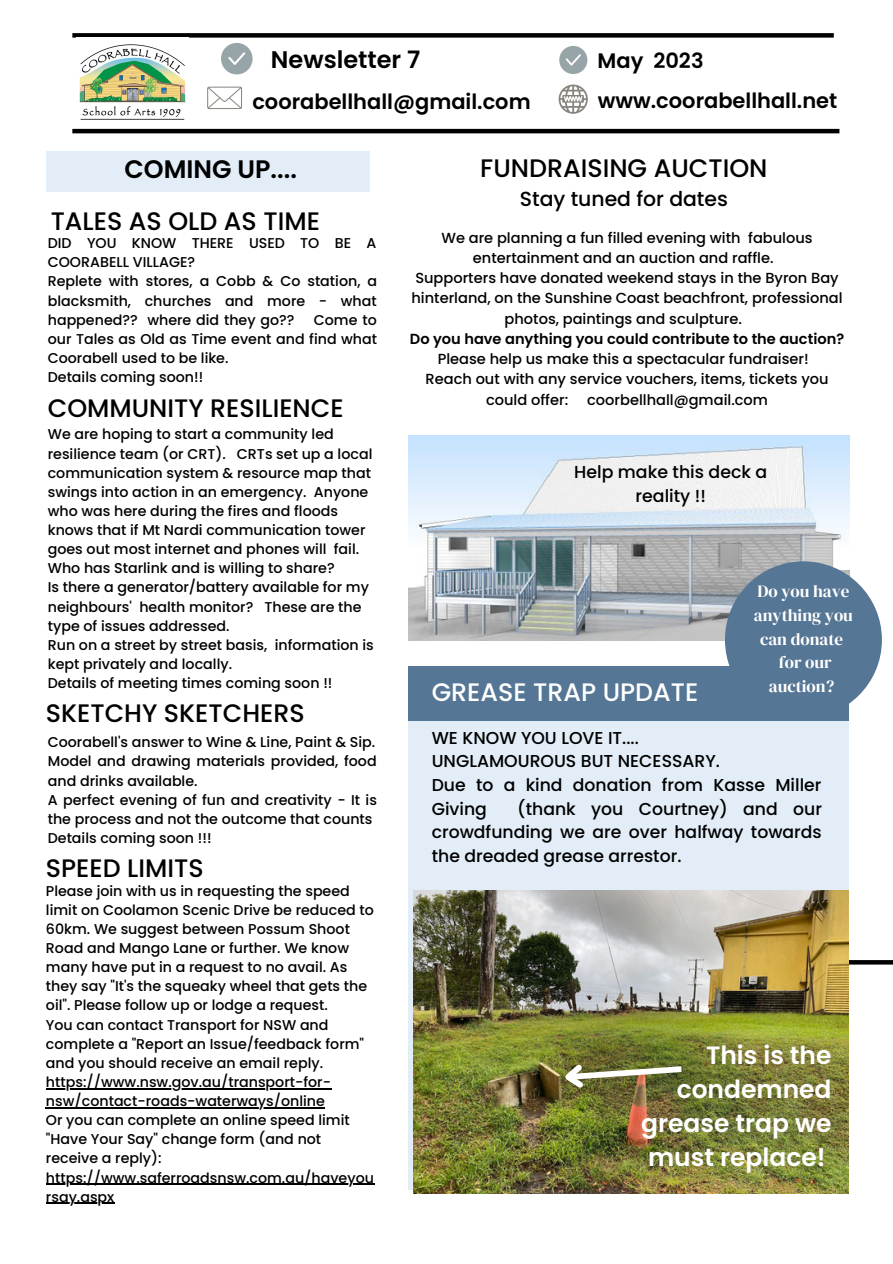
<style>
.page{position:relative;width:893px;height:1264px;background:#fff}
.page>*{position:absolute;margin:0;border:0;box-sizing:border-box;transform-origin:0 0}
.t1{font:500 25.35px "Poppins";color:#000}
.t2{font:500 25.35px "Poppins";color:#fff}
.t3{font:600 25.35px "Poppins";color:#000}
.t4{font:600 25.05px/33.9px "Poppins";color:#fff;text-align:right}
.t5{font:600 24px "Poppins";color:#000}
.t6{font:600 21px "Poppins";color:#000}
.t7{font:500 20.4px "Poppins";color:#000}
.t8{font:500 17.4px/23.5px "Poppins";color:#000;text-align:center}
.t9{font:500 17.25px/23.5px "Poppins";color:#000}
.t10{font:16.95px/23.7px "DM Serif Display";color:#fff;text-align:center}
.t11{font:500 14.55px/20.2px "Poppins";color:#000;text-align:center}
.t12{font:600 14.55px/20.2px "Poppins";color:#000;text-align:center}
.t13{font:500 14.25px/19px "Poppins";color:#000}
.s1{font-weight:500}
</style>
<div class="page">
<svg style="left:848px;top:960px;width:44px;height:4px"></svg>
<div style="left:46px;top:151px;width:324px;height:41px;background:#e2edf8"></div>
<img style="left:408px;top:435px;width:441px;height:205px">
<div style="left:408px;top:677px;width:440px;height:512px;background:#e2edf8"></div>
<div style="left:72px;top:33px;width:761px;height:5px;background:#000"></div>
<img style="left:76px;top:44px;width:113px;height:85px">
<hr style="left:72px;top:129px;width:767px;height:4px;background:#000">
<svg style="left:221px;top:43px;width:31px;height:31px"></svg>
<svg style="left:559px;top:46px;width:28px;height:28px"></svg>
<svg style="left:207px;top:87px;width:35px;height:22px"></svg>
<svg style="left:558px;top:84px;width:29px;height:30px"></svg>
<div style="left:408px;top:666px;width:440px;height:54px;background:#567695"></div>
<img style="left:413px;top:890px;width:435px;height:303px">
<img style="left:557px;top:1059px;width:130px;height:35px">
<div style="left:725px;top:561px;width:156px;height:157px;background:#567695;border-radius:50%"></div>
<hr style="left:46px;top:1088px;width:285px;height:1px;background:#000">
<hr style="left:46px;top:1107px;width:279px;height:1px;background:#000">
<hr style="left:46px;top:1183px;width:328px;height:1px;background:#000">
<hr style="left:46px;top:1202px;width:68px;height:1px;background:#000">
<p class="t5" style="left:271px;top:42px;width:151px">Newsletter 7</p>
<p class="t6" style="left:597px;top:46px;width:107px">May 2023</p>
<p class="t6" style="left:252px;top:87px;width:280px">coorabellhall@gmail.com</p>
<p class="t6" style="left:597px;top:86px;width:241px">www.coorabellhall.net</p>
<p class="t3" style="left:124px;top:152px;width:174px">COMING UP....</p>
<p class="t1" style="left:51px;top:203px;width:271px">TALES AS OLD AS TIME</p>
<p class="t13" style="left:48px;top:234px;width:330px">DID YOU KNOW THERE USED TO BE A<br>COORABELL VILLAGE?</p>
<p class="t13" style="left:48px;top:272px;width:331px;text-align:justify">Replete with stores, a Cobb &amp; Co station, a blacksmith, churches and more - what happened?? where did they go??</p>
<p class="t13" style="left:48px;top:310px;width:331px;text-align:justify;text-indent:266px">Come to our Tales as Old as Time event and find what Coorabell used to be like.</p>
<p class="t13" style="left:48px;top:367px;width:157px">Details coming soon!!</p>
<p class="t1" style="left:48px;top:390px;width:297px">COMMUNITY RESILIENCE</p>
<p class="t13" style="left:48px;top:425px;width:326px">We are hoping to start a community led resilience team (or CRT). CRTs set up a local communication system &amp; resource map that swings into action in an emergency. Anyone who was here during the fires and floods knows that if Mt Nardi communication tower goes out most internet and phones will fail.</p>
<p class="t13" style="left:48px;top:559px;width:288px">Who has Starlink and is willing to share?</p>
<p class="t13" style="left:48px;top:578px;width:322px">Is there a generator/battery available for my neighbours' health monitor? These are the type of issues addressed.</p>
<p class="t13" style="left:48px;top:635px;width:327px">Run on a street by street basis, information is kept privately and locally.</p>
<p class="t13" style="left:48px;top:673px;width:286px">Details of meeting times coming soon !!</p>
<p class="t1" style="left:46px;top:695px;width:260px">SKETCHY SKETCHERS</p>
<p class="t13" style="left:48px;top:732px;width:329px">Coorabell's answer to Wine &amp; Line, Paint &amp; Sip.</p>
<p class="t13" style="left:48px;top:752px;width:330px">Model and drawing materials provided, food and drinks available.</p>
<p class="t13" style="left:48px;top:790px;width:331px">A perfect evening of fun and creativity - It is the process and not the outcome that counts</p>
<p class="t13" style="left:48px;top:828px;width:165px">Details coming soon !!!</p>
<p class="t13" style="left:46px;top:881px;width:329px">Please join with us in requesting the speed limit on Coolamon Scenic Drive be reduced to 60km. We suggest between Possum Shoot Road and Mango Lane or further. We know many have put in a request to no avail. As they say "It's the squeaky wheel that gets the oil". Please follow up or lodge a request.</p>
<p class="t13" style="left:46px;top:1015px;width:320px">You can contact Transport for NSW and complete a "Report an Issue/feedback form" and you should receive an email reply.</p>
<p class="t13" style="left:46px;top:1072px;width:286px">https://www.nsw.gov.au/transport-for&shy;nsw/contact-roads-waterways/online</p>
<p class="t13" style="left:46px;top:1110px;width:329px">Or you can complete an online speed limit "Have Your Say" change form (and not receive a reply): https://www.saferroadsnsw.com.au/haveyou rsay.aspx</p>
<p class="t1" style="left:46px;top:850px;width:159px">SPEED LIMITS</p>
<p class="t1" style="left:480px;top:150px;width:289px">FUNDRAISING AUCTION</p>
<p class="t7" style="left:519px;top:185px;width:210px">Stay tuned for dates</p>
<p class="t11" style="left:441px;top:227px;width:373px">We are planning a fun filled evening with fabulous entertainment and an auction and raffle.</p>
<p class="t11" style="left:411px;top:268px;width:432px">Supporters have donated weekend stays in the Byron Bay hinterland, on the Sunshine Coast beachfront, professional photos, paintings and sculpture.</p>
<p class="t12" style="left:410px;top:328px;width:436px">Do you have anything you could contribute to the auction?<br><span class="s1">Please help us make this a spectacular fundraiser!</span></p>
<p class="t11" style="left:486px;top:369px;width:344px;text-align:left;text-indent:-60px">Reach out with any service vouchers, items, tickets you could offer:</p>
<p class="t11" style="left:587px;top:389px;width:182px">coorbellhall@gmail.com</p>
<p class="t8" style="left:574px;top:460px;width:195px">Help make this deck a reality !!</p>
<p class="t2" style="left:431px;top:674px;width:268px">GREASE TRAP UPDATE</p>
<p class="t10" style="left:753px;top:579px;width:100px">Do you have anything you can donate for our auction?</p>
<p class="t9" style="left:431px;top:726px;width:209px">WE KNOW YOU LOVE IT....</p>
<p class="t9" style="left:431px;top:749px;width:290px">UNGLAMOUROUS BUT NECESSARY.</p>
<p class="t9" style="left:431px;top:773px;width:391px">Due to a kind donation from Kasse Miller<br>Giving</p>
<p class="t9" style="left:431px;top:796px;width:392px;text-align:justify;text-indent:86px">(thank you Courtney) and our crowdfunding we are over halfway towards the dreaded grease arrestor.</p>
<p class="t4" style="left:641px;top:1038px;width:192px">This is the condemned grease trap we must replace!</p>
</div>
